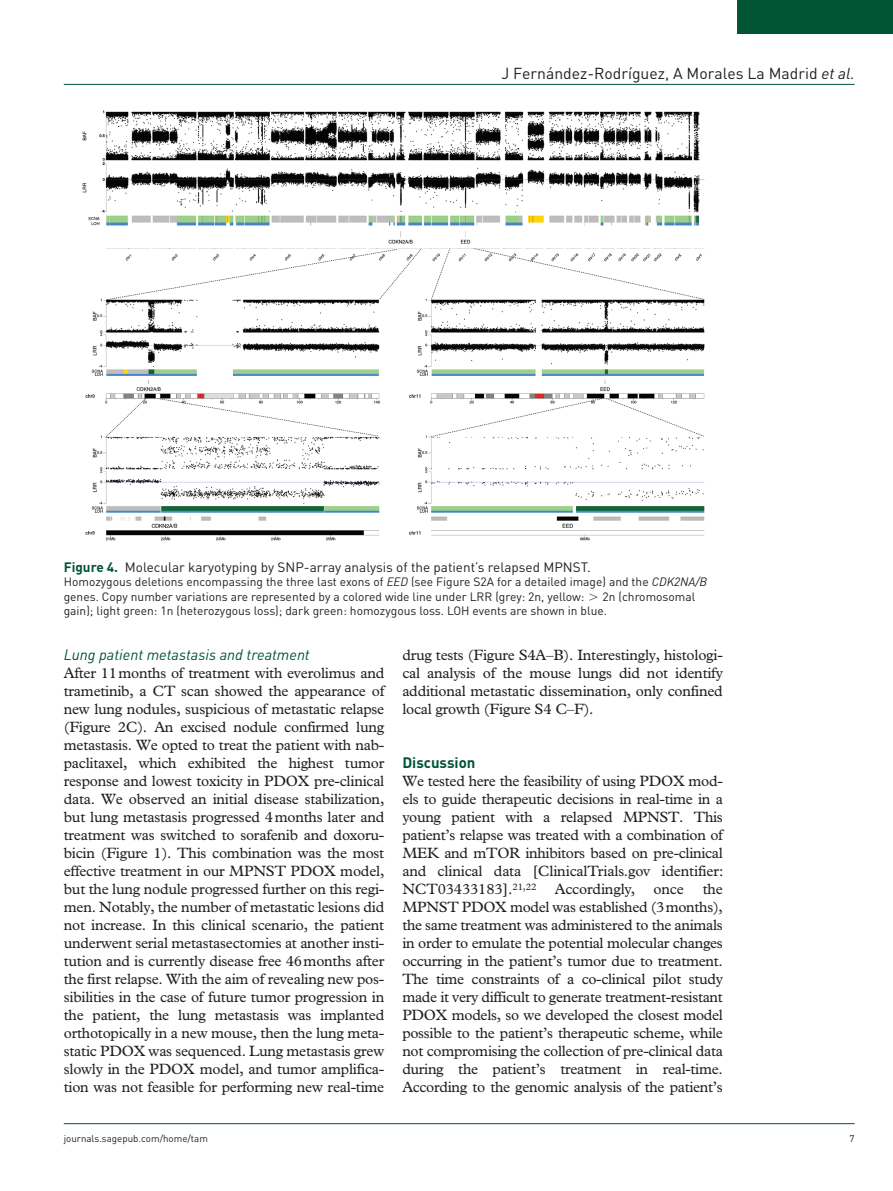
<style>
.page{position:relative;width:893px;height:1191px;background:#fff}
.page>*{position:absolute;margin:0;border:0;box-sizing:border-box;transform-origin:0 0}
.t1{font:15.75px "DIN";color:#231f20}
.t2{font:15px/18px "Plantin Std";letter-spacing:-.015em;color:#231f20;text-align:justify}
.t3{font:italic 15px "DIN";color:#015436}
.t4{font:700 15px "DIN";color:#015436}
.t5{font:13.5px "DIN";color:#231f20}
.t6{font:12px/14.2px "DIN";color:#231f20}
.t7{font:9.75px "DIN";color:#231f20}
.s1{font-style:italic}
.s2{font-weight:700;color:#015436}
</style>
<div class="page">
<hr style="left:64px;top:84px;width:791px;height:1px;background:#015436">
<hr style="left:64px;top:1123px;width:791px;height:1px;background:#015436">
<div style="left:738px;top:0;width:155px;height:34px;background:#015436"></div>
<img style="left:82px;top:110px;width:623px;height:431px">
<p class="t1" style="left:501px;top:63px;width:355px">J Fernández-Rodríguez, A Morales La Madrid <span class="s1">et al.</span></p>
<p class="t5" style="left:64px;top:559px;width:528px"><span class="s2">Figure 4.</span> Molecular karyotyping by SNP-array analysis of the patient’s relapsed MPNST.</p>
<p class="t6" style="left:64px;top:574px;width:645px">Homozygous deletions encompassing the three last exons of <span class="s1">EED</span> (see Figure S2A for a detailed image) and the <span class="s1">CDK2NA/B </span>genes. Copy number variations are represented by a colored wide line under LRR (grey: 2n, yellow:</p>
<p class="t6" style="left:64px;top:589px;width:633px;text-indent:539px">2n (chromosomal gain); light green: 1n (heterozygous loss); dark green: homozygous loss. LOH events are shown in blue.</p>
<p class="t3" style="left:64px;top:645px;width:247px">Lung patient metastasis and treatment</p>
<p class="t2" style="left:64px;top:664px;width:322px">After 11months of treatment with everolimus and trametinib, a CT scan showed the appearance of new lung nodules, suspicious of metastatic relapse (Figure 2C). An excised nodule confirmed lung metastasis. We opted to treat the patient with nab&shy;paclitaxel, which exhibited the highest tumor response and lowest toxicity in PDOX pre-clinical data. We observed an initial disease stabilization, but lung metastasis progressed 4months later and treatment was switched to sorafenib and doxoru&shy;bicin (Figure 1). This combination was the most effective treatment in our MPNST PDOX model, but the lung nodule progressed further on this regi&shy;men. Notably, the number of metastatic lesions did not increase. In this clinical scenario, the patient underwent serial metastasectomies at another insti&shy;tution and is currently disease free 46months after the first relapse. With the aim of revealing new pos&shy;sibilities in the case of future tumor progression in the patient, the lung metastasis was implanted orthotopically in a new mouse, then the lung meta&shy;static PDOX was sequenced. Lung metastasis grew slowly in the PDOX model, and tumor amplifica&shy;tion was not feasible for performing new real-time</p>
<p class="t2" style="left:402px;top:646px;width:322px">drug tests (Figure S4A–B). Interestingly, histologi&shy;cal analysis of the mouse lungs did not identify additional metastatic dissemination, only confined local growth (Figure S4 C–F).</p>
<p class="t4" style="left:402px;top:753px;width:75px">Discussion</p>
<p class="t2" style="left:402px;top:772px;width:323px">We tested here the feasibility of using PDOX mod&shy;els to guide therapeutic decisions in real-time in a young patient with a relapsed MPNST. This patient’s relapse was treated with a combination of MEK and mTOR inhibitors based on pre-clinical and clinical data [ClinicalTrials.gov identifier:<br>NCT03433183].<sup>21,22</sup> Accordingly, once</p>
<p class="t2" style="left:402px;top:880px;width:322px;text-indent:300px">the MPNST PDOX model was established (3months), the same treatment was administered to the animals in order to emulate the potential molecular changes occurring in the patient’s tumor due to treatment.<br>The time constraints of a co-clinical pilot study made it very difficult to generate treatment-resistant PDOX models, so we developed the closest model possible to the patient’s therapeutic scheme, while not compromising the collection of pre-clinical data during the patient’s treatment in real-time.<br>According to the genomic analysis of the patient’s</p>
<p class="t7" style="left:64px;top:1132px;width:146px">journals.sagepub.com/home/tam</p>
<p class="t7" style="left:850px;top:1132px;width:7px">7</p>
</div>
